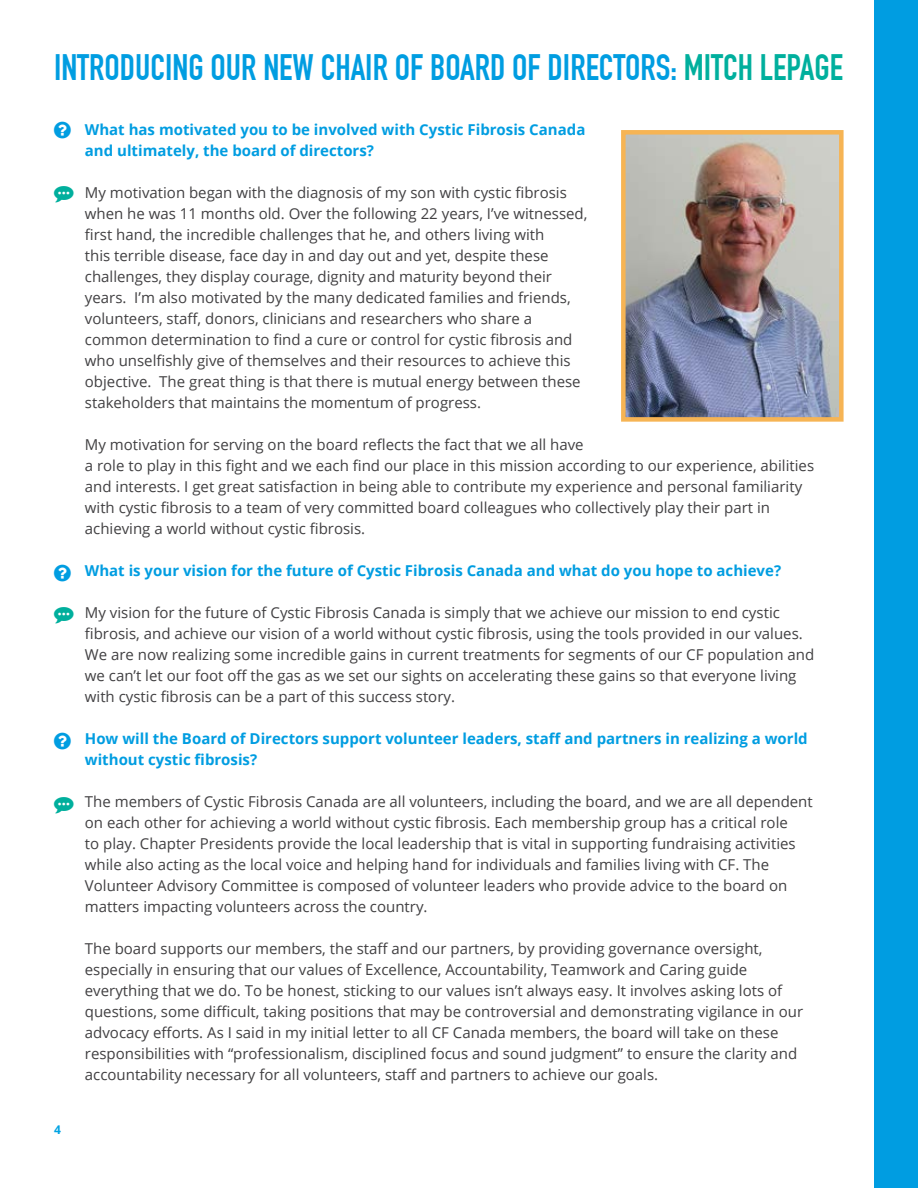
<style>
.page{position:relative;width:918px;height:1188px;background:#fff}
.page>*{position:absolute;margin:0;border:0;box-sizing:border-box;transform-origin:0 0}
.t1{font:700 36px "DIN Condensed";color:#009de1}
.t2{font:15px/21px "Open Sans";color:#414042}
.t3{font:700 15px/21px "Open Sans";color:#009de1}
.t4{font:700 12px "Open Sans";color:#00a3e3}
.s1{color:#00af9d}
</style>
<div class="page">
<img style="left:626px;top:135px;width:213px;height:282px">
<div style="left:621px;top:130px;width:223px;height:292px;border:4px solid #f6b454"></div>
<div style="left:875px;top:0;width:43px;height:1188px;background:#009de1"></div>
<h1 class="t1" style="left:54px;top:46px;width:791px">INTRODUCING OUR NEW CHAIR OF BOARD OF DIRECTORS: <span class="s1">MITCH LEPAGE</span></h1>
<p class="t4" style="left:54px;top:1121px;width:8px">4</p>
<p class="t3" style="left:85px;top:119px;width:502px">What has motivated you to be involved with Cystic Fibrosis Canada and ultimately, the board of directors?</p>
<p class="t2" style="left:85px;top:182px;width:504px">My motivation began with the diagnosis of my son with cystic fibrosis when he was 11 months old. Over the following 22 years, I’ve witnessed, first hand, the incredible challenges that he, and others living with<br>this terrible disease, face day in and day out and yet, despite these challenges, they display courage, dignity and maturity beyond their years. I’m also motivated by the many dedicated families and friends, volunteers, staff, donors, clinicians and researchers who share a common determination to find a cure or control for cystic fibrosis and who unselfishly give of themselves and their resources to achieve this objective. The great thing is that there is mutual energy between these stakeholders that maintains the momentum of progress.</p>
<p class="t2" style="left:85px;top:434px;width:731px">My motivation for serving on the board reflects the fact that we all have<br>a role to play in this fight and we each find our place in this mission according to our experience, abilities and interests. I get great satisfaction in being able to contribute my experience and personal familiarity with cystic fibrosis to a team of very committed board colleagues who collectively play their part in achieving a world without cystic fibrosis.</p>
<p class="t3" style="left:85px;top:560px;width:698px">What is your vision for the future of Cystic Fibrosis Canada and what do you hope to achieve?</p>
<p class="t2" style="left:85px;top:602px;width:731px">My vision for the future of Cystic Fibrosis Canada is simply that we achieve our mission to end cystic fibrosis, and achieve our vision of a world without cystic fibrosis, using the tools provided in our values.<br>We are now realizing some incredible gains in current treatments for segments of our CF population and we can’t let our foot off the gas as we set our sights on accelerating these gains so that everyone living with cystic fibrosis can be a part of this success story.</p>
<p class="t3" style="left:85px;top:728px;width:724px">How will the Board of Directors support volunteer leaders, staff and partners in realizing a world without cystic fibrosis?</p>
<p class="t2" style="left:85px;top:791px;width:729px">The members of Cystic Fibrosis Canada are all volunteers, including the board, and we are all dependent on each other for achieving a world without cystic fibrosis. Each membership group has a critical role<br>to play. Chapter Presidents provide the local leadership that is vital in supporting fundraising activities while also acting as the local voice and helping hand for individuals and families living with CF. The Volunteer Advisory Committee is composed of volunteer leaders who provide advice to the board on matters impacting volunteers across the country.</p>
<p class="t2" style="left:85px;top:938px;width:720px">The board supports our members, the staff and our partners, by providing governance oversight, especially in ensuring that our values of Excellence, Accountability, Teamwork and Caring guide everything that we do. To be honest, sticking to our values isn’t always easy. It involves asking lots of questions, some difficult, taking positions that may be controversial and demonstrating vigilance in our advocacy efforts. As I said in my initial letter to all CF Canada members, the board will take on these responsibilities with “professionalism, disciplined focus and sound judgment” to ensure the clarity and accountability necessary for all volunteers, staff and partners to achieve our goals.</p>
</div>
